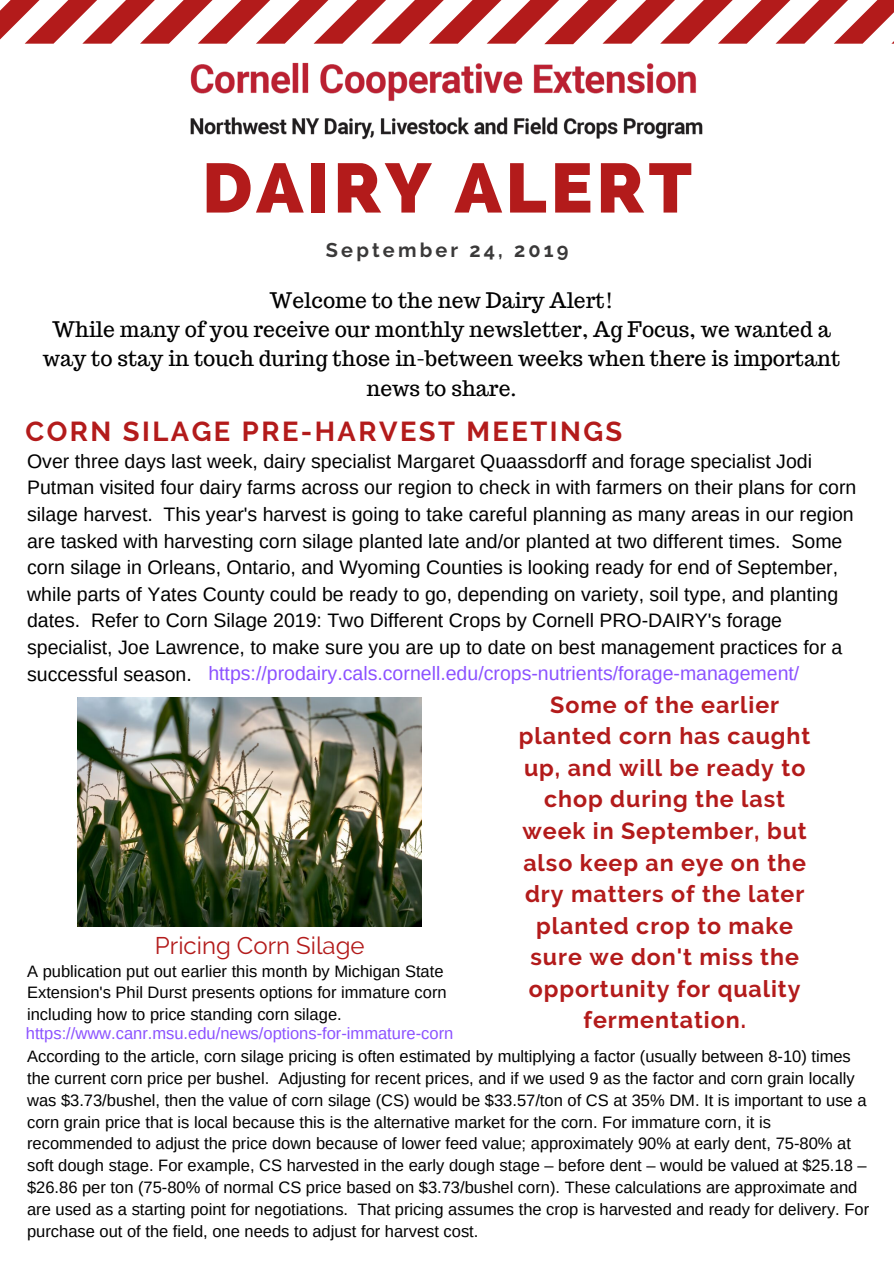
<style>
.page{position:relative;width:894px;height:1264px;background:#fff}
.page>*{position:absolute;margin:0;border:0;box-sizing:border-box;transform-origin:0 0}
.t1{font:800 69.6px "Raleway";letter-spacing:.06em;color:#b31b1b}
.t2{font:700 27.3px "Raleway";letter-spacing:.09em;color:#b31b1b}
.t3{font:24px "Raleway";color:#b31b1b}
.t4{font:700 23.25px/31.5px "Raleway";letter-spacing:.04em;color:#b31b1b;text-align:center}
.t5{font:21px/29.2px "Trocchi";color:#000;text-align:center}
.t6{font:700 19.8px "Raleway";letter-spacing:.16em;color:#3a3939}
.t7{font:19.5px/26.5px "Arimo";color:#000}
.t8{font:19.5px "Arimo";color:#8c52ff}
.t9{font:16.5px/21.9px "Arimo";color:#000}
.t10{font:16.5px "Arimo";color:#8c52ff}
</style>
<div class="page">
<svg style="left:0;top:0;width:893px;height:44px"></svg>
<img style="left:190px;top:62px;width:513px;height:78px">
<img style="left:78px;top:698px;width:343px;height:228px">
<h1 class="t1" style="left:202px;top:147px;width:491px">DAIRY ALERT</h1>
<p class="t6" style="left:326px;top:238px;width:244px">September 24, 2019</p>
<p class="t5" style="left:43px;top:285px;width:798px">Welcome to the new Dairy Alert!<br>While many of you receive our monthly newsletter, Ag Focus, we wanted a way to stay in touch during those in-between weeks when there is important news to share.</p>
<h2 class="t2" style="left:26px;top:416px;width:598px">CORN SILAGE PRE-HARVEST MEETINGS</h2>
<p class="t7" style="left:27px;top:448px;width:830px">Over three days last week, dairy specialist Margaret Quaassdorff and forage specialist Jodi Putman visited four dairy farms across our region to check in with farmers on their plans for corn silage harvest. This year's harvest is going to take careful planning as many areas in our region are tasked with harvesting corn silage planted late and/or planted at two different times. Some corn silage in Orleans, Ontario, and Wyoming Counties is looking ready for end of September, while parts of Yates County could be ready to go, depending on variety, soil type, and planting dates. Refer to Corn Silage 2019: Two Different Crops by Cornell PRO-DAIRY's forage specialist, Joe Lawrence, to make sure you are up to date on best management practices for a successful season.</p>
<h3 class="t4" style="left:518px;top:689px;width:293px">Some of the earlier planted corn has caught up, and will be ready to chop during the last week in September, but also keep an eye on the dry matters of the later planted crop to make sure we don't miss the opportunity for quality fermentation.</h3>
<p class="t8" style="left:208px;top:662px;width:592px">https://prodairy.cals.cornell.edu/crops-nutrients/forage-management/</p>
<h3 class="t3" style="left:155px;top:931px;width:211px">Pricing Corn Silage</h3>
<p class="t9" style="left:27px;top:959px;width:421px">A publication put out earlier this month by Michigan State<br>Extension's Phil Durst presents options for immature corn including how to price standing corn silage.</p>
<p class="t9" style="left:27px;top:1045px;width:843px">According to the article, corn silage pricing is often estimated by multiplying a factor (usually between 8-10) times the current corn price per bushel. Adjusting for recent prices, and if we used 9 as the factor and corn grain locally was $3.73/bushel, then the value of corn silage (CS) would be $33.57/ton of CS at 35% DM. It is important to use a corn grain price that is local because this is the alternative market for the corn. For immature corn, it is recommended to adjust the price down because of lower feed value; approximately 90% at early dent, 75-80% at soft dough stage. For example, CS harvested in the early dough stage – before dent – would be valued at $25.18 – $26.86 per ton (75-80% of normal CS price based on $3.73/bushel corn). These calculations are approximate and are used as a starting point for negotiations. That pricing assumes the crop is harvested and ready for delivery. For purchase out of the field, one needs to adjust for harvest cost.</p>
<p class="t10" style="left:26px;top:1024px;width:429px">https://www.canr.msu.edu/news/options-for-immature-corn</p>
</div>
